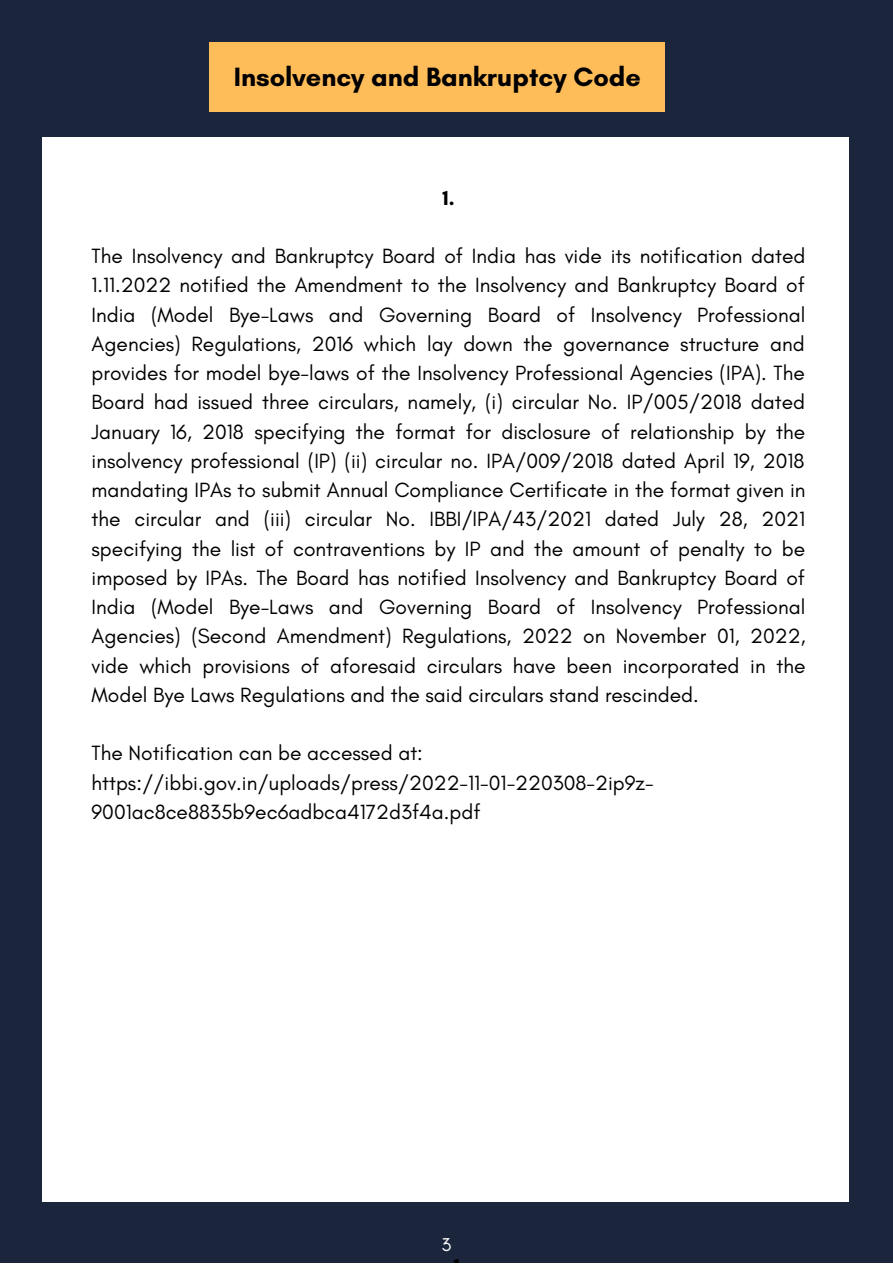
<style>
.page{position:relative;width:893px;height:1264px;background:#fff}
.page>*{position:absolute;margin:0;border:0;box-sizing:border-box;transform-origin:0 0}
.t1{font:700 27px "Glacial Indifference";color:#000}
.t2{font:21px/29.2px "Glacial Indifference";color:#000;text-align:justify}
.t3{font:700 21px "Glacial Indifference";color:#000}
.t4{font:18.9px "Glacial Indifference";color:#fff}
</style>
<div class="page">
<div style="left:0;top:0;width:892px;height:1262px;background:#1b253c"></div>
<div style="left:43px;top:137px;width:805px;height:1064px;background:#fff"></div>
<div style="left:210px;top:42px;width:455px;height:70px;background:#ffbd59"></div>
<p class="t1" style="left:234px;top:61px;width:408px">Insolvency and Bankruptcy Code</p>
<p class="t3" style="left:442px;top:185px;width:14px">1.</p>
<p class="t2" style="left:91px;top:241px;width:715px">The Insolvency and Bankruptcy Board of India has vide its notification dated 1.11.2022 notified the Amendment to the Insolvency and Bankruptcy Board of India (Model Bye-Laws and Governing Board of Insolvency Professional Agencies) Regulations, 2016 which lay down the governance structure and provides for model bye-laws of the Insolvency Professional Agencies (IPA). The Board had issued three circulars, namely, (i) circular No. IP/005/2018 dated January 16, 2018 specifying the format for disclosure of relationship by the insolvency professional (IP) (ii) circular no. IPA/009/2018 dated April 19, 2018 mandating IPAs to submit Annual Compliance Certificate in the format given in the circular and (iii) circular No. IBBI/IPA/43/2021 dated July 28, 2021 specifying the list of contraventions by IP and the amount of penalty to be imposed by IPAs. The Board has notified Insolvency and Bankruptcy Board of India (Model Bye-Laws and Governing Board of Insolvency Professional Agencies) (Second Amendment) Regulations, 2022 on November 01, 2022, vide which provisions of aforesaid circulars have been incorporated in the Model Bye Laws Regulations and the said circulars stand rescinded.</p>
<p class="t2" style="left:91px;top:738px;width:563px;text-align:left">The Notification can be accessed at: https://ibbi.gov.in/uploads/press/2022-11-01-220308-2ip9z-<br>9001ac8ce8835b9ec6adbca4172d3f4a.pdf</p>
<p class="t4" style="left:441px;top:1232px;width:11px">3</p>
</div>
